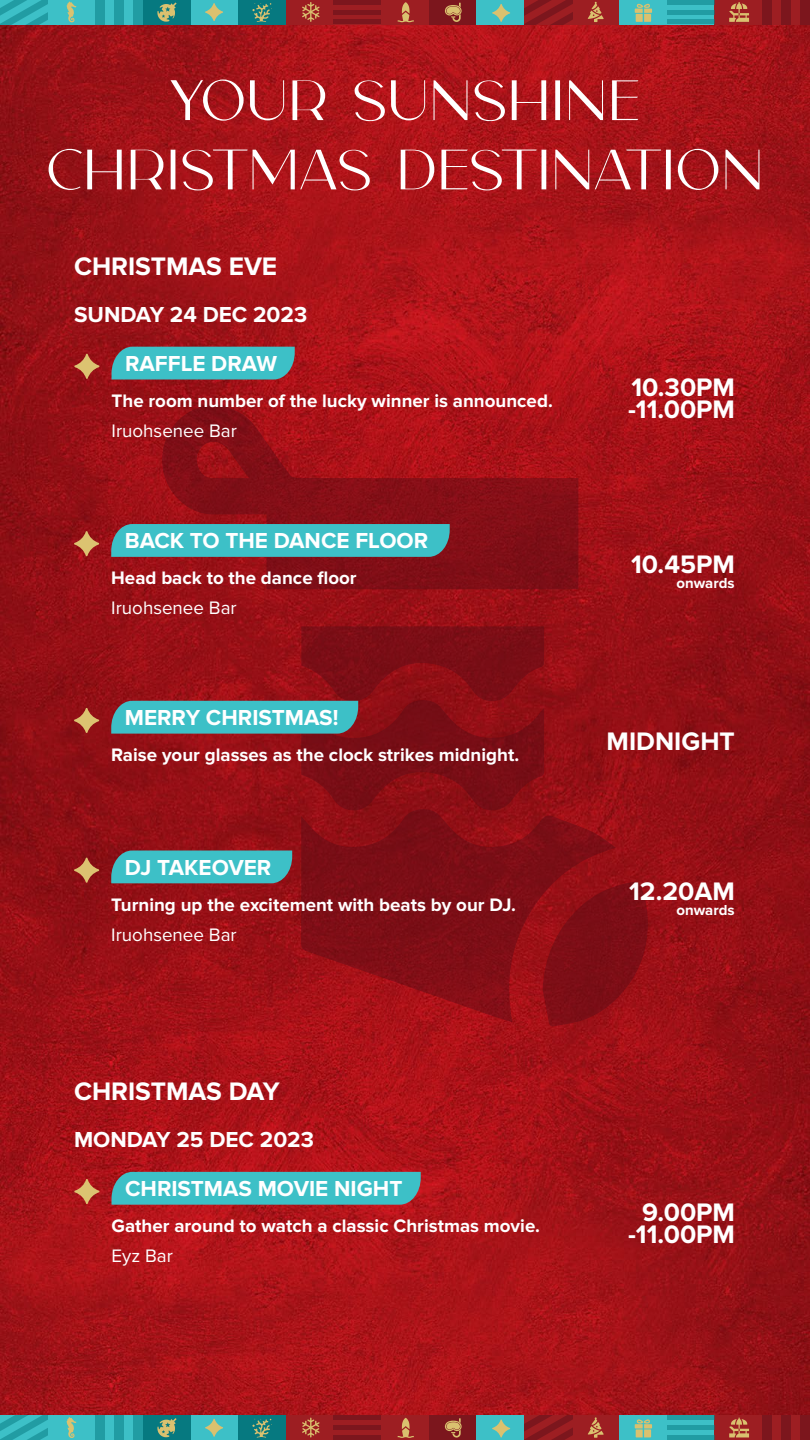
<style>
.page{position:relative;width:810px;height:1440px;background:#fff}
.page>*{position:absolute;margin:0;border:0;box-sizing:border-box;transform-origin:0 0}
.t1{font:300 57.75px/69.3px "Carla Sans";color:#fff;text-align:center}
.t2{font:700 26.25px/22.5px "Proxima Nova";color:#fff}
.t3{font:700 22.5px "Proxima Nova";color:#fff}
.t4{font:700 18.75px "Proxima Nova";color:#fff}
.t5{font:18.75px "Proxima Nova";color:#fff}
.t6{font:700 15px "Proxima Nova";color:#fff}
</style>
<div class="page">
<img style="left:0;top:0;width:810px;height:1440px">
<div style="left:286px;top:0;width:190px;height:24px;background:#9d1e22"></div>
<div style="left:429px;top:0;width:47px;height:24px;background:#7c161d"></div>
<div style="left:0;top:0;width:286px;height:24px;background:#3dc0c7"></div>
<div style="left:477px;top:0;width:47px;height:24px;background:#3dc0c7"></div>
<div style="left:524px;top:0;width:95px;height:24px;background:#9d1e22"></div>
<div style="left:619px;top:0;width:96px;height:24px;background:#3dc0c7"></div>
<div style="left:715px;top:0;width:95px;height:24px;background:#9d1e22"></div>
<div style="left:667px;top:0;width:48px;height:5px;background:#219ca3"></div>
<div style="left:667px;top:10px;width:48px;height:5px;background:#219ca3"></div>
<hr style="left:667px;top:20px;width:48px;height:4px;background:#219ca3">
<div style="left:334px;top:0;width:47px;height:5px;background:#7c161d"></div>
<div style="left:334px;top:10px;width:47px;height:5px;background:#7c161d"></div>
<hr style="left:334px;top:20px;width:47px;height:4px;background:#7c161d">
<div style="left:134px;top:0;width:9px;height:24px;background:#219ca3"></div>
<div style="left:115px;top:0;width:9px;height:24px;background:#219ca3"></div>
<div style="left:95px;top:0;width:10px;height:24px;background:#219ca3"></div>
<div style="left:801px;top:0;width:9px;height:24px;background:#7c161d"></div>
<div style="left:782px;top:0;width:9px;height:24px;background:#7c161d"></div>
<div style="left:762px;top:0;width:10px;height:24px;background:#7c161d"></div>
<svg style="left:0;top:0;width:48px;height:24px"></svg>
<div style="left:143px;top:0;width:48px;height:24px;background:#067980"></div>
<div style="left:238px;top:0;width:48px;height:24px;background:#067980"></div>
<svg style="left:252px;top:3px;width:20px;height:19px"></svg>
<svg style="left:66px;top:1px;width:10px;height:21px"></svg>
<svg style="left:492px;top:0;width:80px;height:24px"></svg>
<svg style="left:157px;top:3px;width:66px;height:19px"></svg>
<svg style="left:302px;top:2px;width:18px;height:20px"></svg>
<svg style="left:588px;top:2px;width:16px;height:20px"></svg>
<svg style="left:729px;top:2px;width:20px;height:20px"></svg>
<svg style="left:634px;top:3px;width:18px;height:19px"></svg>
<svg style="left:398px;top:2px;width:16px;height:20px"></svg>
<svg style="left:444px;top:3px;width:18px;height:19px"></svg>
<div style="left:286px;top:1416px;width:190px;height:24px;background:#9d1e22"></div>
<div style="left:429px;top:1416px;width:47px;height:24px;background:#7c161d"></div>
<div style="left:0;top:1416px;width:286px;height:24px;background:#3dc0c7"></div>
<div style="left:477px;top:1416px;width:47px;height:24px;background:#3dc0c7"></div>
<div style="left:524px;top:1416px;width:95px;height:24px;background:#9d1e22"></div>
<div style="left:619px;top:1416px;width:96px;height:24px;background:#3dc0c7"></div>
<div style="left:715px;top:1416px;width:95px;height:24px;background:#9d1e22"></div>
<hr style="left:667px;top:1416px;width:48px;height:4px;background:#219ca3">
<div style="left:667px;top:1425px;width:48px;height:5px;background:#219ca3"></div>
<div style="left:667px;top:1435px;width:48px;height:5px;background:#219ca3"></div>
<hr style="left:334px;top:1416px;width:47px;height:4px;background:#7c161d">
<div style="left:334px;top:1425px;width:47px;height:5px;background:#7c161d"></div>
<div style="left:334px;top:1435px;width:47px;height:5px;background:#7c161d"></div>
<div style="left:134px;top:1416px;width:9px;height:24px;background:#219ca3"></div>
<div style="left:115px;top:1416px;width:9px;height:24px;background:#219ca3"></div>
<div style="left:95px;top:1416px;width:10px;height:24px;background:#219ca3"></div>
<div style="left:801px;top:1416px;width:9px;height:24px;background:#7c161d"></div>
<div style="left:782px;top:1416px;width:9px;height:24px;background:#7c161d"></div>
<div style="left:762px;top:1416px;width:10px;height:24px;background:#7c161d"></div>
<svg style="left:0;top:1416px;width:48px;height:24px"></svg>
<div style="left:143px;top:1416px;width:48px;height:24px;background:#067980"></div>
<div style="left:238px;top:1416px;width:48px;height:24px;background:#067980"></div>
<svg style="left:252px;top:1418px;width:20px;height:20px"></svg>
<svg style="left:66px;top:1417px;width:10px;height:21px"></svg>
<svg style="left:492px;top:1416px;width:80px;height:24px"></svg>
<svg style="left:157px;top:1418px;width:66px;height:19px"></svg>
<svg style="left:302px;top:1418px;width:18px;height:19px"></svg>
<svg style="left:588px;top:1417px;width:16px;height:21px"></svg>
<svg style="left:729px;top:1418px;width:20px;height:19px"></svg>
<svg style="left:634px;top:1419px;width:18px;height:18px"></svg>
<svg style="left:398px;top:1418px;width:16px;height:20px"></svg>
<svg style="left:444px;top:1418px;width:18px;height:20px"></svg>
<svg style="left:162px;top:405px;width:416px;height:184px;background:#920f17"></svg>
<svg style="left:301px;top:806px;width:315px;height:216px;background:#880e16"></svg>
<svg style="left:543px;top:881px;width:105px;height:146px;background:#860e15"></svg>
<svg style="left:74px;top:354px;width:26px;height:25px"></svg>
<div style="left:112px;top:347px;width:183px;height:32px;background:#3dc0c7"></div>
<svg style="left:74px;top:531px;width:25px;height:26px"></svg>
<div style="left:111px;top:524px;width:339px;height:33px;background:#3dc0c7"></div>
<svg style="left:74px;top:708px;width:25px;height:25px"></svg>
<svg style="left:111px;top:626px;width:433px;height:188px;background:#821f26"></svg>
<svg style="left:74px;top:857px;width:25px;height:26px"></svg>
<div style="left:111px;top:851px;width:181px;height:32px;background:#3dc0c7"></div>
<svg style="left:74px;top:1179px;width:26px;height:25px"></svg>
<div style="left:112px;top:1172px;width:309px;height:33px;background:#3dc0c7"></div>
<h1 class="t1" style="left:46px;top:61px;width:720px">YOUR SUNSHINE chRISTMAS DESTINATION</h1>
<h2 class="t2" style="left:74px;top:255px;width:205px">CHRISTMAS EVE</h2>
<p class="t3" style="left:74px;top:302px;width:235px">SUNDAY 24 DEC 2023</p>
<p class="t3" style="left:125px;top:351px;width:153px">RAFFLE DRAW</p>
<p class="t4" style="left:112px;top:390px;width:443px">The room number of the lucky winner is announced.</p>
<p class="t5" style="left:112px;top:420px;width:127px">Iruohsenee Bar</p>
<p class="t3" style="left:125px;top:528px;width:305px">BACK TO THE DANCE FLOOR</p>
<p class="t4" style="left:111px;top:567px;width:247px">Head back to the dance floor</p>
<p class="t5" style="left:111px;top:597px;width:127px">Iruohsenee Bar</p>
<p class="t3" style="left:125px;top:705px;width:215px">MERRY CHRISTMAS!</p>
<p class="t4" style="left:111px;top:744px;width:409px">Raise your glasses as the clock strikes midnight.</p>
<p class="t3" style="left:125px;top:854px;width:148px">DJ TAKEOVER</p>
<p class="t4" style="left:111px;top:894px;width:406px">Turning up the excitement with beats by our DJ.</p>
<p class="t5" style="left:111px;top:924px;width:127px">Iruohsenee Bar</p>
<h2 class="t2" style="left:628px;top:376px;width:108px">10.30PM -11.00PM</h2>
<h2 class="t2" style="left:631px;top:554px;width:105px">10.45PM</h2>
<p class="t6" style="left:676px;top:575px;width:60px">onwards</p>
<h2 class="t2" style="left:607px;top:730px;width:130px">MIDNIGHT</h2>
<h2 class="t2" style="left:629px;top:880px;width:107px">12.20AM</h2>
<p class="t6" style="left:676px;top:901px;width:60px">onwards</p>
<h2 class="t2" style="left:74px;top:1080px;width:207px">CHRISTMAS DAY</h2>
<p class="t3" style="left:74px;top:1127px;width:241px">MONDAY 25 DEC 2023</p>
<p class="t3" style="left:125px;top:1176px;width:279px">CHRISTMAS MOVIE NIGHT</p>
<p class="t4" style="left:112px;top:1215px;width:430px">Gather around to watch a classic Christmas movie.</p>
<p class="t5" style="left:112px;top:1245px;width:63px">Eyz Bar</p>
<h2 class="t2" style="left:628px;top:1202px;width:108px;text-align:center">9.00PM -11.00PM</h2>
</div>
